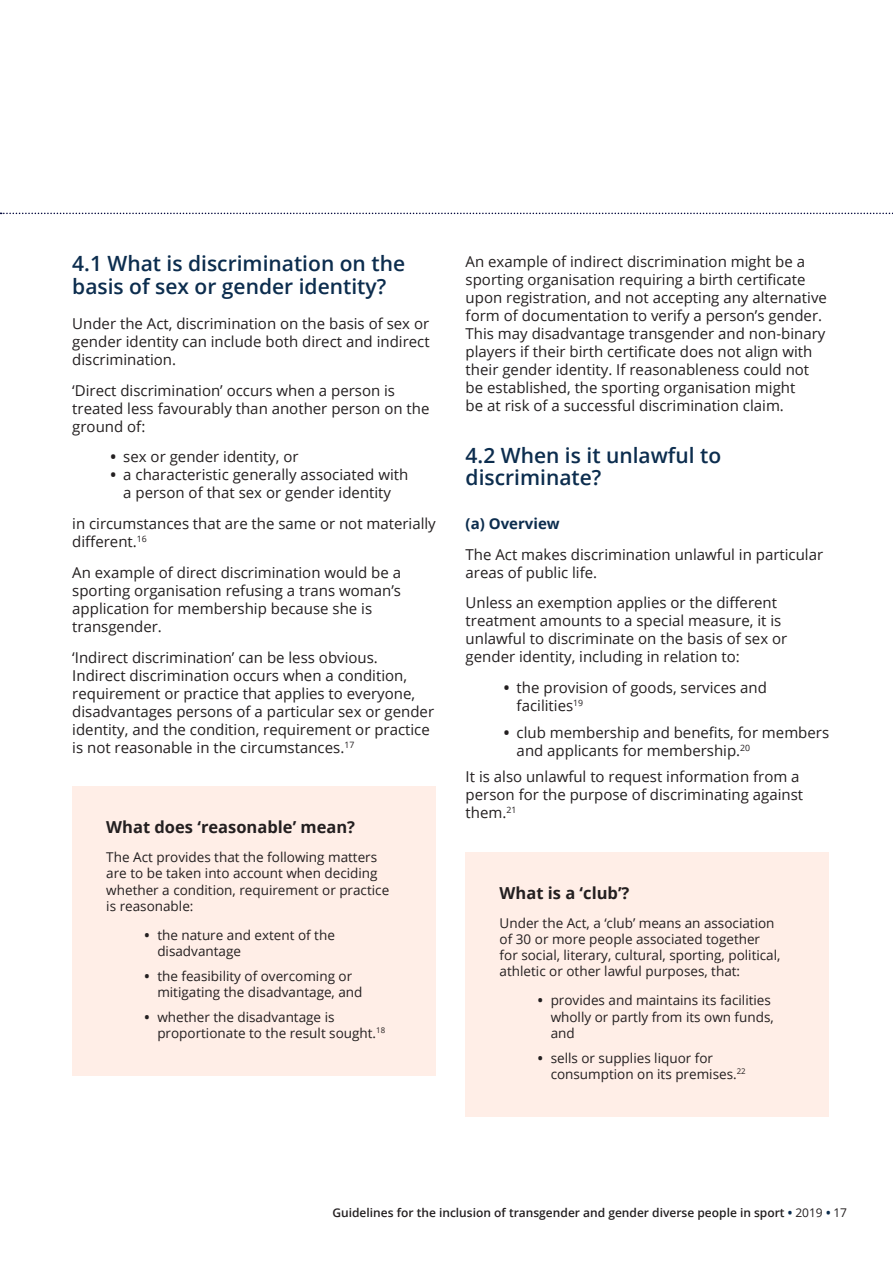
<style>
.page{position:relative;width:893px;height:1263px;background:#fff}
.page>*{position:absolute;margin:0;border:0;box-sizing:border-box;transform-origin:0 0}
.t1{font:600 21px/22.5px "Open Sans";color:#0c2d4e}
.Text_Box_Heading_1{font:700 16.5px "Open Sans";color:#231f20}
.t2{font:15px/18px "Open Sans";color:#231f20}
.t3{font:700 15px "Open Sans";color:#0c2d4e}
.Text_Box_Text{font:13.5px/16.2px "Open Sans";color:#231f20}
.t4{font:600 12px "Open Sans";color:#231f20}
.s1{font-weight:700}
.s2{font-weight:700;color:#0c2d4e}
.s3{font-weight:400}
</style>
<div class="page">
<svg style="left:0;top:213px;width:893px;height:1px"></svg>
<div style="left:72px;top:786px;width:364px;height:290px;background:#ffeee7"></div>
<div style="left:466px;top:852px;width:363px;height:265px;background:#ffeee7"></div>
<p class="t1" style="left:72px;top:252px;width:334px">4.1 What is discrimination on the basis of sex or gender identity?</p>
<p class="t2" style="left:72px;top:314px;width:359px;text-align:justify">Under the Act, discrimination on the basis of sex or gender identity can include both direct and indirect discrimination.</p>
<p class="t2" style="left:72px;top:381px;width:359px">‘Direct discrimination’ occurs when a person is treated less favourably than another person on the ground of:</p>
<p class="t2" style="left:111px;top:447px;width:189px"><span class="s1">•</span> sex or gender identity, or</p>
<p class="t2" style="left:111px;top:465px;width:299px;text-align:center"><span class="s1">•</span> a characteristic generally associated with a person of that sex or gender identity</p>
<p class="t2" style="left:72px;top:514px;width:365px">in circumstances that are the same or not materially different.<sup>16</sup></p>
<p class="t2" style="left:72px;top:563px;width:330px">An example of direct discrimination would be a sporting organisation refusing a trans woman’s application for membership because she is transgender.</p>
<p class="t2" style="left:72px;top:648px;width:363px">‘Indirect discrimination’ can be less obvious.<br>Indirect discrimination occurs when a condition, requirement or practice that applies to everyone, disadvantages persons of a particular sex or gender identity, and the condition, requirement or practice is not reasonable in the circumstances.<sup>17</sup></p>
<p class="Text_Box_Heading_1" style="left:106px;top:815px;width:250px">What does ‘reasonable’ mean?</p>
<p class="Text_Box_Text" style="left:106px;top:849px;width:284px">The Act provides that the following matters are to be taken into account when deciding whether a condition, requirement or practice is reasonable:</p>
<p class="Text_Box_Text" style="left:157px;top:926px;width:179px;text-indent:-13px"><span class="s1">•</span> the nature and extent of the disadvantage</p>
<p class="Text_Box_Text" style="left:157px;top:967px;width:207px;text-indent:-13px"><span class="s1">•</span> the feasibility of overcoming or mitigating the disadvantage, and</p>
<p class="Text_Box_Text" style="left:157px;top:1008px;width:229px;text-indent:-13px"><span class="s1">•</span> whether the disadvantage is proportionate to the result sought.<sup>18</sup></p>
<p class="t2" style="left:466px;top:252px;width:363px">An example of indirect discrimination might be a sporting organisation requiring a birth certificate upon registration, and not accepting any alternative form of documentation to verify a person’s gender.<br>This may disadvantage transgender and non-binary players if their birth certificate does not align with their gender identity. If reasonableness could not be established, the sporting organisation might<br>be at risk of a successful discrimination claim.</p>
<p class="t1" style="left:466px;top:444px;width:257px">4.2 When is it unlawful to discriminate?</p>
<p class="t3" style="left:466px;top:513px;width:96px">(a) Overview</p>
<p class="t2" style="left:466px;top:545px;width:359px">The Act makes discrimination unlawful in particular areas of public life.</p>
<p class="t2" style="left:466px;top:594px;width:323px">Unless an exemption applies or the different treatment amounts to a special measure, it is unlawful to discriminate on the basis of sex or gender identity, including in relation to:</p>
<p class="t2" style="left:517px;top:678px;width:252px;text-indent:-13px"><span class="s1">•</span> the provision of goods, services and facilities<sup>19</sup></p>
<p class="t2" style="left:517px;top:723px;width:314px;text-indent:-13px"><span class="s1">•</span> club membership and benefits, for members and applicants for membership.<sup>20</sup></p>
<p class="t2" style="left:466px;top:767px;width:339px">It is also unlawful to request information from a person for the purpose of discriminating against them.<sup>21</sup></p>
<p class="Text_Box_Heading_1" style="left:500px;top:881px;width:131px">What is a ‘club’?</p>
<p class="Text_Box_Text" style="left:500px;top:914px;width:282px">Under the Act, a ‘club’ means an association of 30 or more people associated together for social, literary, cultural, sporting, political, athletic or other lawful purposes, that:</p>
<p class="Text_Box_Text" style="left:551px;top:992px;width:225px;text-indent:-13px"><span class="s1">•</span> provides and maintains its facilities wholly or partly from its own funds, and</p>
<p class="Text_Box_Text" style="left:551px;top:1049px;width:197px;text-indent:-13px"><span class="s1">•</span> sells or supplies liquor for consumption on its premises.<sup>22</sup></p>
<p class="t4" style="left:332px;top:1204px;width:516px">Guidelines for the inclusion of transgender and gender diverse people in sport <span class="s2">•</span> <span class="s3">2019</span> <span class="s2">•</span> <span class="s3">17</span></p>
</div>
